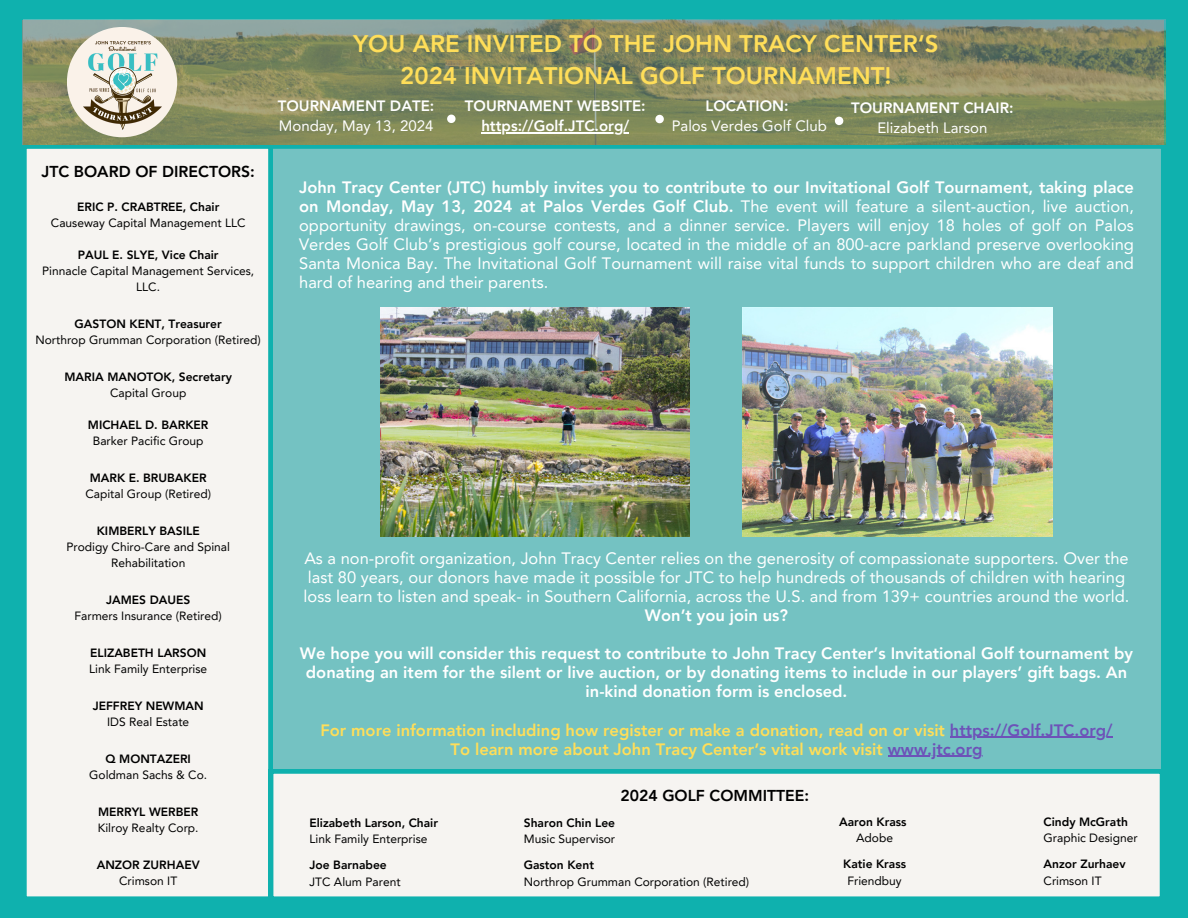
<style>
.page{position:relative;width:1188px;height:918px;background:#0fb1ae}
.page>*{position:absolute;margin:0;border:0;box-sizing:border-box;transform-origin:0 0}
.t1{font:800 24px/32.7px "Avenir LT Pro";color:#ffde59;text-align:center}
.t2{font:16.5px/19.2px "Avenir LT Pro";color:#fff;text-align:justify}
.t3{font:800 16.5px/19.2px "Avenir LT Pro";color:#fff;text-align:center}
.t4{font:800 16.5px "Avenir LT Pro";color:#ffde59}
.t5{font:800 15.75px "Avenir LT Pro";color:#000}
.t6{font:800 15px/20.2px "Avenir LT Pro";color:#fff;text-align:center}
.t7{font:15px/20.2px "Avenir LT Pro";color:#fff}
.t8{font:12px/16px "Avenir LT Pro";color:#000;text-align:center}
.t9{font:800 12px "Avenir LT Pro";color:#000}
.s1{font-weight:800}
.s2{font-weight:400}
.s3{color:#6d52b8}
</style>
<div class="page">
<div style="left:273px;top:148px;width:888px;height:621px;background:#74c2c2"></div>
<div style="left:22px;top:144px;width:247px;height:753px;background:#f6f4f1"></div>
<div style="left:273px;top:773px;width:887px;height:124px;background:#f6f4f1"></div>
<img style="left:24px;top:20px;width:1142px;height:125px">
<div style="left:67px;top:27px;width:110px;height:110px;background:#faf2e9;border-radius:50%"></div>
<img style="left:83px;top:42px;width:78px;height:90px">
<svg style="left:447px;top:115px;width:9px;height:8px"></svg>
<hr style="left:950px;top:737px;width:163px;height:1px;background:#6d52b8">
<hr style="left:888px;top:756px;width:94px;height:1px;background:#6d52b8">
<hr style="left:481px;top:132px;width:148px;height:1px;background:#fff">
<svg style="left:655px;top:115px;width:9px;height:8px"></svg>
<svg style="left:835px;top:117px;width:8px;height:8px"></svg>
<img style="left:380px;top:307px;width:309px;height:230px">
<img style="left:742px;top:307px;width:311px;height:230px">
<p class="t5" style="left:41px;top:165px;width:215px">JTC BOARD OF DIRECTORS:</p>
<h1 class="t9" style="left:77px;top:202px;width:144px">ERIC P. CRABTREE, Chair</h1>
<h4 class="t8" style="left:51px;top:216px;width:196px">Causeway Capital Management LLC</h4>
<p class="t9" style="left:78px;top:250px;width:142px">PAUL E. SLYE, Vice Chair</p>
<h3 class="t8" style="left:42px;top:264px;width:214px">Pinnacle Capital Management Services,<br>LLC.</h3>
<p class="t9" style="left:75px;top:319px;width:149px">GASTON KENT, Treasurer</p>
<h4 class="t8" style="left:35px;top:333px;width:227px">Northrop Grumman Corporation (Retired)</h4>
<p class="t9" style="left:64px;top:372px;width:169px">MARIA MANOTOK, Secretary</p>
<h4 class="t8" style="left:110px;top:386px;width:78px">Capital Group</h4>
<h2 class="t9" style="left:88px;top:420px;width:122px">MICHAEL D. BARKER</h2>
<p class="t8" style="left:93px;top:434px;width:112px">Barker Pacific Group</p>
<p class="t9" style="left:90px;top:473px;width:119px">MARK E. BRUBAKER</p>
<p class="t8" style="left:85px;top:487px;width:127px">Capital Group (Retired)</p>
<p class="t9" style="left:97px;top:526px;width:104px">KIMBERLY BASILE</p>
<p class="t8" style="left:66px;top:540px;width:165px">Prodigy Chiro-Care and Spinal<br>Rehabilitation</p>
<p class="t9" style="left:106px;top:595px;width:86px">JAMES DAUES</p>
<p class="t8" style="left:75px;top:609px;width:149px">Farmers Insurance (Retired)</p>
<p class="t9" style="left:90px;top:648px;width:118px">ELIZABETH LARSON</p>
<p class="t8" style="left:89px;top:662px;width:120px">Link Family Enterprise</p>
<p class="t9" style="left:93px;top:701px;width:113px">JEFFREY NEWMAN</p>
<p class="t8" style="left:107px;top:715px;width:84px">IDS Real Estate</p>
<p class="t9" style="left:105px;top:754px;width:87px">Q MONTAZERI</p>
<p class="t8" style="left:89px;top:768px;width:119px">Goldman Sachs &amp; Co.</p>
<p class="t9" style="left:98px;top:807px;width:102px">MERRYL WERBER</p>
<p class="t8" style="left:98px;top:821px;width:102px">Kilroy Realty Corp.</p>
<p class="t9" style="left:97px;top:860px;width:105px">ANZOR ZURHAEV</p>
<p class="t8" style="left:119px;top:874px;width:60px">Crimson IT</p>
<p class="t1" style="left:353px;top:29px;width:587px">YOU ARE INVITED TO THE JOHN TRACY CENTER‘S<br>2024 INVITATIONAL GOLF TOURNAMENT!</p>
<p class="t7" style="left:278px;top:97px;width:158px"><span class="s1">TOURNAMENT DATE:<br></span>Monday, May 13, 2024</p>
<h2 class="t7" style="left:672px;top:97px;width:157px;text-align:center"><span class="s1">LOCATION:<br></span>Palos Verdes Golf Club</h2>
<p class="t6" style="left:465px;top:97px;width:182px">TOURNAMENT WEBSITE:</p>
<p class="t6" style="left:481px;top:117px;width:149px">https://Golf.JTC.org/</p>
<p class="t6" style="left:851px;top:99px;width:164px">TOURNAMENT CHAIR:<br><span class="s2">Elizabeth Larson</span></p>
<p class="t2" style="left:299px;top:179px;width:836px"><span class="s1">John Tracy Center (JTC) humbly invites you to contribute to our Invitational Golf Tournament, taking place on Monday, May 13, 2024 at Palos Verdes Golf Club.</span> The event will feature a silent-auction, live auction, opportunity drawings, on-course contests, and a dinner service. Players will enjoy 18 holes of golf on Palos Verdes Golf Club’s prestigious golf course, located in the middle of an 800-acre parkland preserve overlooking Santa Monica Bay. The Invitational Golf Tournament will raise vital funds to support children who are deaf and hard of hearing and their parents.</p>
<h4 class="t2" style="left:304px;top:550px;width:827px;text-align:center">As a non-profit organization, John Tracy Center relies on the generosity of compassionate supporters. Over the last 80 years, our donors have made it possible for JTC to help hundreds of thousands of children with hearing loss learn to listen and speak- in Southern California, across the U.S. and from 139+ countries around the world.<br><span class="s1">Won’t you join us?</span></h4>
<h3 class="t3" style="left:300px;top:645px;width:835px">We hope you will consider this request to contribute to John Tracy Center’s Invitational Golf tournament by donating an item for the silent or live auction, or by donating items to include in our players’ gift bags. An in-kind donation form is enclosed.</h3>
<h3 class="t4" style="left:320px;top:723px;width:794px">For more information including how register or make a donation, read on or visit <span class="s3">https://Golf.JTC.org/</span></h3>
<p class="t4" style="left:451px;top:742px;width:533px">To learn more about John Tracy Center’s vital work visit <span class="s3">www.jtc.org</span></p>
<p class="t9" style="left:310px;top:818px;width:130px">Elizabeth Larson, Chair</p>
<p class="t8" style="left:310px;top:832px;width:119px">Link Family Enterprise</p>
<p class="t9" style="left:310px;top:860px;width:79px">Joe Barnabee</p>
<p class="t8" style="left:310px;top:874px;width:93px">JTC Alum Parent</p>
<p class="t5" style="left:620px;top:789px;width:190px">2024 GOLF COMMITTEE:</p>
<p class="t9" style="left:524px;top:818px;width:93px">Sharon Chin Lee</p>
<p class="t8" style="left:524px;top:832px;width:93px">Music Supervisor</p>
<p class="t9" style="left:524px;top:860px;width:72px">Gaston Kent</p>
<p class="t8" style="left:524px;top:874px;width:227px">Northrop Grumman Corporation (Retired)</p>
<p class="t9" style="left:839px;top:817px;width:69px">Aaron Krass</p>
<p class="t8" style="left:856px;top:831px;width:38px">Adobe</p>
<p class="t9" style="left:843px;top:859px;width:64px">Katie Krass</p>
<p class="t8" style="left:848px;top:874px;width:56px">Friendbuy</p>
<p class="t9" style="left:1044px;top:817px;width:86px">Cindy McGrath</p>
<p class="t8" style="left:1044px;top:831px;width:96px">Graphic Designer</p>
<p class="t9" style="left:1044px;top:859px;width:84px">Anzor Zurhaev</p>
<p class="t8" style="left:1044px;top:874px;width:59px">Crimson IT</p>
</div>
